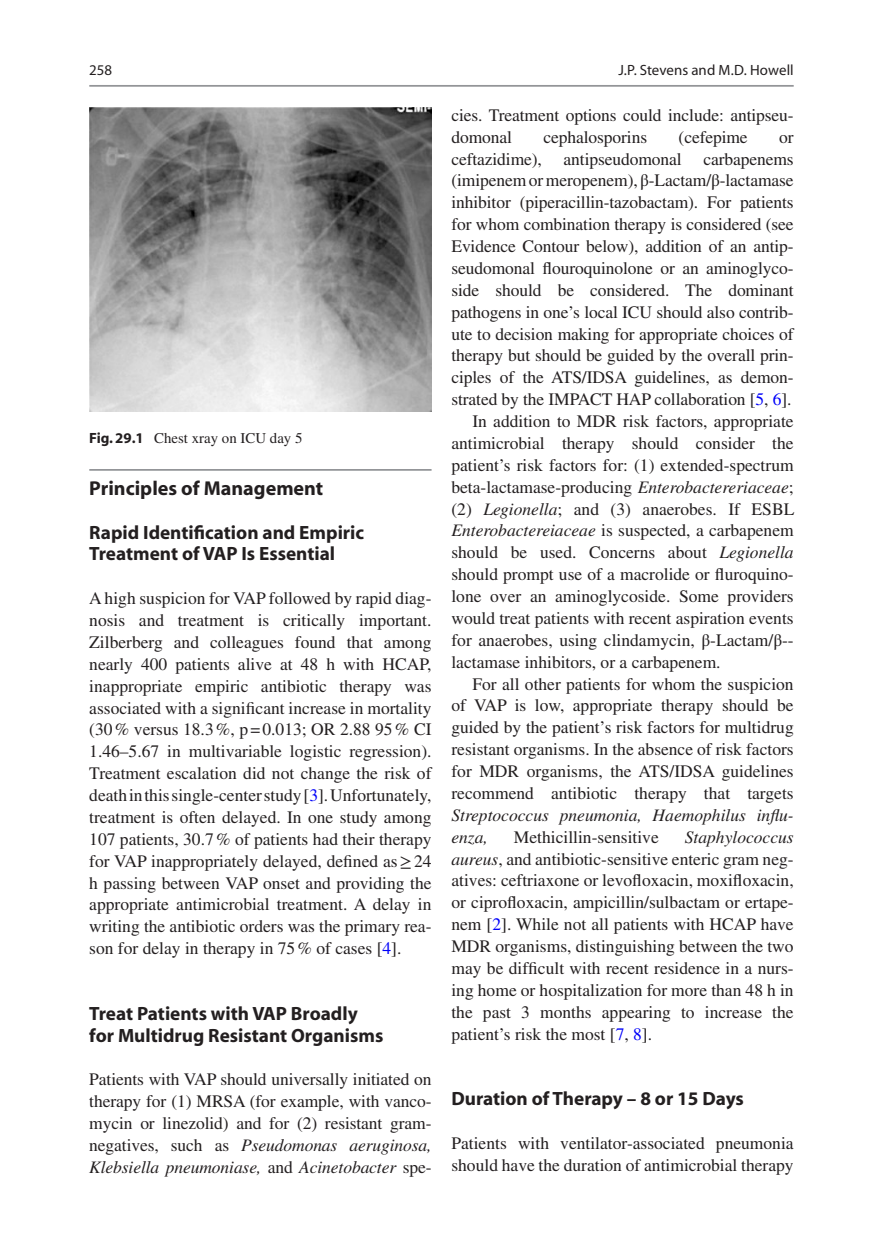
<style>
.page{position:relative;width:883px;height:1260px;background:#fff}
.page>*{position:absolute;margin:0;border:0;box-sizing:border-box;transform-origin:0 0}
.t1{font:700 20.12px "Qklhtv Myriad";color:#231f20}
.t2{font:700 19.25px/21.9px "Qklhtv Myriad";color:#231f20}
.t3{font:17.5px/21.9px "Gpvmsc Times";color:#231f20;text-align:justify}
.t4{font:italic 17.5px/21.9px "Ykwvjp Times";letter-spacing:-.005em;color:#231f20}
.t5{font:14.88px "Gpvmsc Times";color:#231f20}
.t6{font:14.88px "Lhjywx Myriad";color:#231f20}
.t7{font:14.88px "Nfxrfg Myriad";color:#231f20}
.s1{font-family:"Qklhtv Myriad";font-weight:700}
.s2{color:#0000fa}
.s3{font-family:"Wxktcb STIX General"}
.s4{font-family:"Gpvmsc Times";font-style:normal}
.s5{font-family:"Ykwvjp Times";font-style:italic}
</style>
<div class="page">
<hr style="left:89px;top:469px;width:343px;height:2px;background:#939598">
<img style="left:89px;top:107px;width:343px;height:305px">
<hr style="left:89px;top:85px;width:705px;height:2px;background:#939598">
<p class="t7" style="left:89px;top:63px;width:24px">258</p>
<p class="t5" style="left:89px;top:430px;width:215px"><span class="s1">Fig. 29.1</span> Chest xray on ICU day 5</p>
<p class="t1" style="left:89px;top:478px;width:236px">Principles of Management</p>
<p class="t2" style="left:89px;top:522px;width:276px">Rapid Identification and Empiric<br>Treatment of VAP Is Essential</p>
<p class="t3" style="left:89px;top:587px;width:344px">A high suspicion for VAP followed by rapid diag&shy;nosis and treatment is critically important.<br>Zilberberg and colleagues found that among nearly 400 patients alive at 48 h with HCAP, inappropriate empiric antibiotic therapy was associated with a significant increase in mortality (30% versus 18.3%, p=0.013; OR 2.88 95% CI 1.46–5.67 in multivariable logistic regression).<br>Treatment escalation did not change the risk of death in this single-center study [<span class="s2">3</span>]. Unfortunately, treatment is often delayed. In one study among 107 patients, 30.7% of patients had their therapy for VAP inappropriately delayed, defined as<span class="s3">≥</span>24 h passing between VAP onset and providing the appropriate antimicrobial treatment. A delay in writing the antibiotic orders was the primary rea&shy;son for delay in therapy in 75% of cases [<span class="s2">4</span>].</p>
<p class="t2" style="left:89px;top:1003px;width:296px">Treat Patients with VAP Broadly for Multidrug Resistant Organisms</p>
<p class="t3" style="left:89px;top:1069px;width:344px">Patients with VAP should universally initiated on therapy for (1) MRSA (for example, with vanco&shy;mycin or linezolid) and for (2) resistant gram-</p>
<p class="t4" style="left:89px;top:1134px;width:344px"><span class="s4">negatives, such as</span> Pseudomonas aeruginosa,<br>Klebsiella pneumoniase, <span class="s4">and</span> Acinetobacter <span class="s4">spe-</span></p>
<p class="t6" style="left:618px;top:63px;width:177px">J.P. Stevens and M.D. Howell</p>
<p class="t3" style="left:451px;top:104px;width:344px">cies. Treatment options could include: antipseu&shy;domonal</p>
<p class="t3" style="left:544px;top:126px;width:105px">cephalosporins</p>
<p class="t3" style="left:679px;top:126px;width:71px">(cefepime</p>
<p class="t3" style="left:779px;top:126px;width:16px">or</p>
<p class="t3" style="left:451px;top:148px;width:344px">ceftazidime), antipseudomonal carbapenems</p>
<p class="t3" style="left:451px;top:170px;width:344px">(imipenem or meropenem), <span class="s3">β</span>-Lactam/<span class="s3">β</span>-lactamase</p>
<p class="t3" style="left:451px;top:191px;width:344px">inhibitor (piperacillin-tazobactam). For patients</p>
<p class="t3" style="left:451px;top:213px;width:344px">for whom combination therapy is considered (see</p>
<p class="t3" style="left:451px;top:235px;width:344px">Evidence Contour below), addition of an antip-</p>
<p class="t3" style="left:451px;top:257px;width:344px">seudomonal flouroquinolone or an aminoglyco-</p>
<p class="t3" style="left:451px;top:279px;width:344px">side should be considered. The dominant</p>
<p class="t3" style="left:451px;top:301px;width:344px">pathogens in one’s local ICU should also contrib-</p>
<p class="t3" style="left:451px;top:323px;width:344px">ute to decision making for appropriate choices of</p>
<p class="t3" style="left:451px;top:345px;width:344px">therapy but should be guided by the overall prin-</p>
<p class="t3" style="left:451px;top:366px;width:344px">ciples of the ATS/IDSA guidelines, as demon-</p>
<p class="t3" style="left:451px;top:388px;width:342px">strated by the IMPACT HAP collaboration [<span class="s2">5</span>, <span class="s2">6</span>].</p>
<p class="t3" style="left:472px;top:410px;width:323px">In addition to MDR risk factors, appropriate</p>
<p class="t3" style="left:451px;top:432px;width:344px">antimicrobial therapy should consider the</p>
<p class="t3" style="left:451px;top:454px;width:344px">patient’s risk factors for: (1) extended-spectrum</p>
<p class="t3" style="left:451px;top:476px;width:344px">beta-lactamase-producing <span class="s5">Enterobactereriaceae</span>;</p>
<p class="t3" style="left:451px;top:498px;width:344px">(2) <span class="s5">Legionella</span>; and (3) anaerobes. If ESBL</p>
<p class="t3" style="left:451px;top:520px;width:344px"><span class="s5">Enterobactereiaceae</span> is suspected, a carbapenem</p>
<p class="t3" style="left:451px;top:541px;width:344px">should be used. Concerns about <span class="s5">Legionella</span></p>
<p class="t3" style="left:451px;top:563px;width:344px">should prompt use of a macrolide or fluroquino-</p>
<p class="t3" style="left:451px;top:585px;width:344px">lone over an aminoglycoside. Some providers</p>
<p class="t3" style="left:451px;top:607px;width:344px">would treat patients with recent aspiration events</p>
<p class="t3" style="left:451px;top:629px;width:344px">for anaerobes, using clindamycin, <span class="s3">β</span>-Lactam/<span class="s3">β</span>--</p>
<p class="t3" style="left:451px;top:651px;width:271px">lactamase inhibitors, or a carbapenem.</p>
<p class="t3" style="left:472px;top:673px;width:323px">For all other patients for whom the suspicion</p>
<p class="t3" style="left:451px;top:695px;width:344px">of VAP is low, appropriate therapy should be</p>
<p class="t3" style="left:451px;top:716px;width:344px">guided by the patient’s risk factors for multidrug</p>
<p class="t3" style="left:451px;top:738px;width:344px">resistant organisms. In the absence of risk factors</p>
<p class="t3" style="left:451px;top:760px;width:344px">for MDR organisms, the ATS/IDSA guidelines</p>
<p class="t3" style="left:451px;top:782px;width:344px">recommend antibiotic therapy that targets</p>
<p class="t4" style="left:451px;top:804px;width:344px">Streptococcus pneumonia, Haemophilus influ&shy;enza,</p>
<p class="t3" style="left:514px;top:826px;width:146px">Methicillin-sensitive</p>
<p class="t4" style="left:685px;top:826px;width:110px">Staphylococcus</p>
<p class="t3" style="left:451px;top:848px;width:344px"><span class="s5">aureus</span>, and antibiotic-sensitive enteric gram neg&shy;atives: ceftriaxone or levofloxacin, moxifloxacin, or ciprofloxacin, ampicillin/sulbactam or ertape&shy;nem [<span class="s2">2</span>]. While not all patients with HCAP have MDR organisms, distinguishing between the two may be difficult with recent residence in a nurs&shy;ing home or hospitalization for more than 48 h in the past 3 months appearing to increase the patient’s risk the most [<span class="s2">7</span>, <span class="s2">8</span>].</p>
<p class="t2" style="left:451px;top:1088px;width:294px">Duration of Therapy – 8 or 15 Days</p>
<p class="t3" style="left:451px;top:1132px;width:344px">Patients with ventilator-associated pneumonia should have the duration of antimicrobial therapy</p>
</div>
